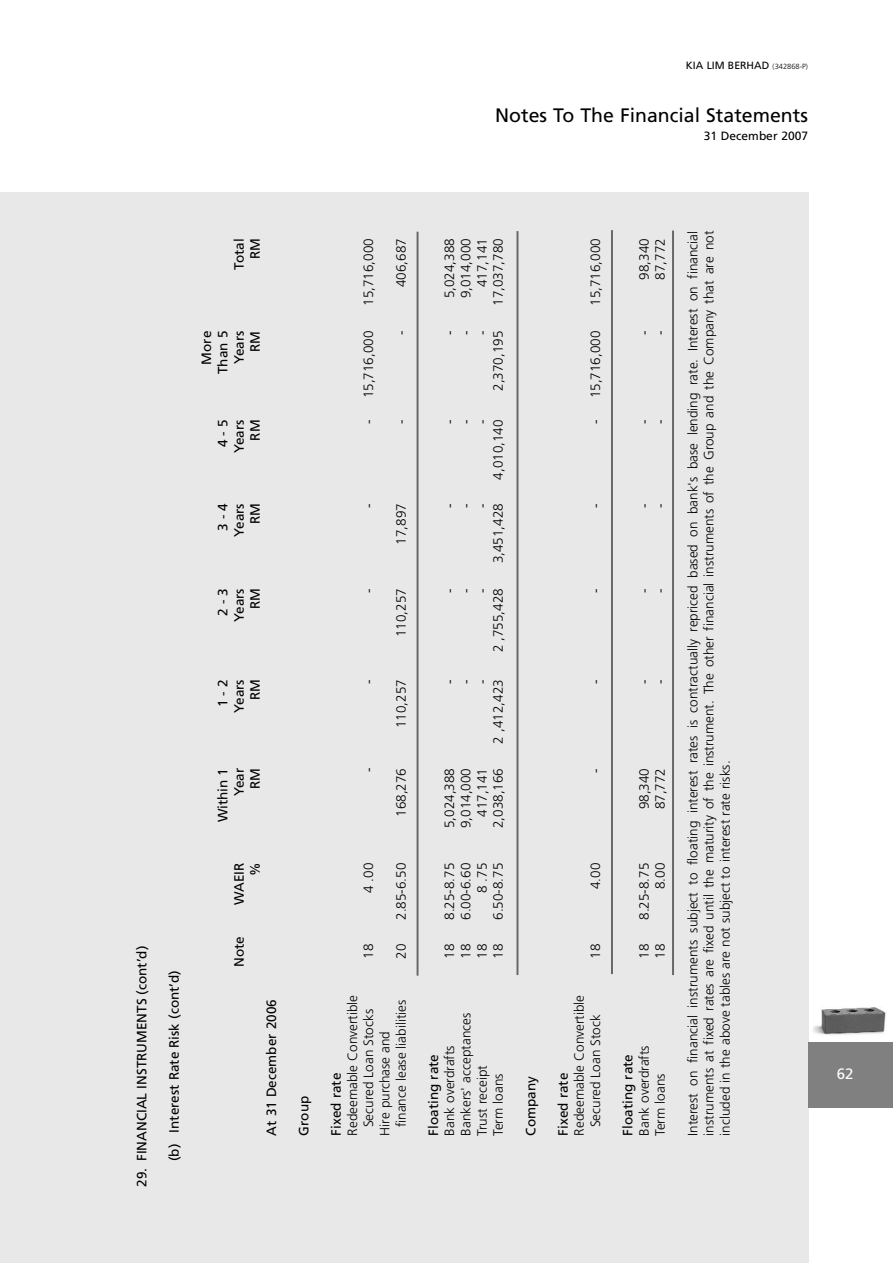
<style>
.page{position:relative;width:893px;height:1263px;background:#fff}
.page>*{position:absolute;margin:0;border:0;box-sizing:border-box;transform-origin:0 0}
.t1{font:19.5px "Frutiger";color:#000}
.t2{font:15px "Frutiger";color:#fff}
.t3{font:300 13.5px/16.2px "Frutiger";color:#000}
.t4{font:13.5px "Frutiger";color:#000}
.t5{font:12px "Frutiger";color:#000}
.t6{font:10.5px "Frutiger";color:#000}
.s1{font-weight:300;font-size:7.5px}
</style>
<div class="page">
<div style="left:0;top:193px;width:808px;height:1070px;background:#e8e8e8"></div>
<img style="left:813px;top:1007px;width:73px;height:28px">
<div style="left:808px;top:1043px;width:85px;height:65px;background:#808080"></div>
<hr style="left:672px;top:231px;width:2px;height:744px;background:#666">
<hr style="left:611px;top:230px;width:2px;height:744px;background:#666">
<hr style="left:516px;top:231px;width:2px;height:744px;background:#666">
<hr style="left:417px;top:232px;width:1px;height:744px;background:#666">
<p class="t6" style="left:686px;top:61px;width:124px">KIA LIM BERHAD <span class="s1">(342868-P)</span></p>
<h1 class="t1" style="left:495px;top:107px;width:314px">Notes To The Financial Statements</h1>
<p class="t5" style="left:704px;top:131px;width:106px">31 December 2007</p>
<p class="t4" style="left:249px;top:259px;width:22px;rotate:-90deg">RM</p>
<p class="t4" style="left:233px;top:270px;width:33px;rotate:-90deg">Total</p>
<p class="t4" style="left:233px;top:364px;width:35px;rotate:-90deg">Years</p>
<p class="t4" style="left:201px;top:365px;width:35px;rotate:-90deg">More</p>
<p class="t4" style="left:217px;top:374px;width:45px;rotate:-90deg">Than 5</p>
<p class="t4" style="left:249px;top:352px;width:22px;rotate:-90deg">RM</p>
<p class="t4" style="left:233px;top:453px;width:35px;rotate:-90deg">Years</p>
<p class="t4" style="left:217px;top:447px;width:29px;rotate:-90deg">4 - 5</p>
<p class="t4" style="left:249px;top:441px;width:22px;rotate:-90deg">RM</p>
<p class="t4" style="left:217px;top:531px;width:29px;rotate:-90deg">3 - 4</p>
<p class="t4" style="left:233px;top:537px;width:35px;rotate:-90deg">Years</p>
<p class="t4" style="left:249px;top:524px;width:22px;rotate:-90deg">RM</p>
<p class="t4" style="left:233px;top:622px;width:35px;rotate:-90deg">Years</p>
<p class="t4" style="left:217px;top:616px;width:29px;rotate:-90deg">2 - 3</p>
<p class="t4" style="left:249px;top:609px;width:22px;rotate:-90deg">RM</p>
<p class="t4" style="left:136px;top:1187px;width:242px;rotate:-90deg">29. FINANCIAL INSTRUMENTS (cont’d)</p>
<p class="t4" style="left:168px;top:1161px;width:192px;rotate:-90deg">(b) Interest Rate Risk (cont’d)</p>
<p class="t4" style="left:233px;top:713px;width:35px;rotate:-90deg">Years</p>
<p class="t4" style="left:217px;top:707px;width:29px;rotate:-90deg">1 - 2</p>
<p class="t4" style="left:249px;top:700px;width:22px;rotate:-90deg">RM</p>
<p class="t4" style="left:233px;top:796px;width:30px;rotate:-90deg">Year</p>
<p class="t4" style="left:249px;top:789px;width:22px;rotate:-90deg">RM</p>
<p class="t4" style="left:217px;top:822px;width:56px;rotate:-90deg">Within 1</p>
<p class="t4" style="left:233px;top:905px;width:44px;rotate:-90deg">WAEIR</p>
<p class="t4" style="left:249px;top:876px;width:15px;rotate:-90deg">%</p>
<p class="t4" style="left:233px;top:967px;width:32px;rotate:-90deg">Note</p>
<p class="t4" style="left:266px;top:1136px;width:138px;rotate:-90deg">At 31 December 2006</p>
<p class="t3" style="left:361px;top:306px;width:69px;rotate:-90deg">15,716,000</p>
<p class="t3" style="left:361px;top:424px;width:95px;rotate:-90deg">- 15,716,000</p>
<p class="t3" style="left:393px;top:287px;width:50px;rotate:-90deg">406,687</p>
<p class="t3" style="left:393px;top:335px;width:6px;rotate:-90deg">-</p>
<p class="t3" style="left:393px;top:424px;width:6px;rotate:-90deg">-</p>
<p class="t4" style="left:298px;top:1136px;width:41px;rotate:-90deg">Group</p>
<p class="t3" style="left:361px;top:508px;width:6px;rotate:-90deg">-</p>
<p class="t3" style="left:393px;top:545px;width:43px;rotate:-90deg">17,897</p>
<p class="t3" style="left:361px;top:593px;width:6px;rotate:-90deg">-</p>
<p class="t3" style="left:393px;top:637px;width:50px;rotate:-90deg">110,257</p>
<p class="t3" style="left:361px;top:684px;width:6px;rotate:-90deg">-</p>
<p class="t3" style="left:393px;top:728px;width:50px;rotate:-90deg">110,257</p>
<p class="t3" style="left:361px;top:772px;width:6px;rotate:-90deg">-</p>
<p class="t3" style="left:393px;top:817px;width:50px;rotate:-90deg">168,276</p>
<p class="t3" style="left:361px;top:893px;width:32px;rotate:-90deg">4 .00</p>
<p class="t3" style="left:393px;top:920px;width:59px;rotate:-90deg">2.85-6.50</p>
<p class="t3" style="left:361px;top:959px;width:17px;rotate:-90deg">18</p>
<p class="t3" style="left:393px;top:959px;width:17px;rotate:-90deg">20</p>
<p class="t3" style="left:345px;top:1136px;width:142px;text-align:center;rotate:-90deg">Redeemable Convertible<br>Secured Loan Stocks</p>
<p class="t3" style="left:377px;top:1127px;width:129px;text-indent:-8px;rotate:-90deg">Hire purchase and finance lease liabilities</p>
<p class="t4" style="left:330px;top:1136px;width:64px;rotate:-90deg">Fixed rate</p>
<p class="t3" style="left:491px;top:306px;width:69px;rotate:-90deg">17,037,780</p>
<p class="t3" style="left:458px;top:298px;width:62px;rotate:-90deg">9,014,000</p>
<p class="t3" style="left:442px;top:298px;width:62px;rotate:-90deg">5,024,388</p>
<p class="t3" style="left:474px;top:287px;width:50px;rotate:-90deg">417,141</p>
<p class="t3" style="left:442px;top:335px;width:6px;rotate:-90deg">-</p>
<p class="t3" style="left:458px;top:335px;width:6px;rotate:-90deg">-</p>
<p class="t3" style="left:474px;top:335px;width:6px;rotate:-90deg">-</p>
<p class="t3" style="left:491px;top:391px;width:62px;rotate:-90deg">2,370,195</p>
<p class="t3" style="left:442px;top:424px;width:6px;rotate:-90deg">-</p>
<p class="t3" style="left:458px;top:424px;width:6px;rotate:-90deg">-</p>
<p class="t3" style="left:474px;top:424px;width:6px;rotate:-90deg">-</p>
<p class="t3" style="left:491px;top:480px;width:62px;rotate:-90deg">4,010,140</p>
<p class="t3" style="left:442px;top:508px;width:6px;rotate:-90deg">-</p>
<p class="t3" style="left:458px;top:508px;width:6px;rotate:-90deg">-</p>
<p class="t3" style="left:474px;top:508px;width:6px;rotate:-90deg">-</p>
<p class="t3" style="left:491px;top:563px;width:62px;rotate:-90deg">3,451,428</p>
<p class="t3" style="left:442px;top:593px;width:6px;rotate:-90deg">-</p>
<p class="t3" style="left:458px;top:593px;width:6px;rotate:-90deg">-</p>
<p class="t3" style="left:474px;top:593px;width:6px;rotate:-90deg">-</p>
<p class="t3" style="left:491px;top:652px;width:66px;rotate:-90deg">2 ,755,428</p>
<p class="t3" style="left:442px;top:684px;width:6px;rotate:-90deg">-</p>
<p class="t3" style="left:458px;top:684px;width:6px;rotate:-90deg">-</p>
<p class="t3" style="left:474px;top:684px;width:6px;rotate:-90deg">-</p>
<p class="t3" style="left:491px;top:744px;width:66px;rotate:-90deg">2 ,412,423</p>
<p class="t3" style="left:491px;top:828px;width:62px;rotate:-90deg">2,038,166</p>
<p class="t3" style="left:458px;top:828px;width:62px;rotate:-90deg">9,014,000</p>
<p class="t3" style="left:442px;top:828px;width:62px;rotate:-90deg">5,024,388</p>
<p class="t3" style="left:474px;top:817px;width:50px;rotate:-90deg">417,141</p>
<p class="t3" style="left:458px;top:920px;width:59px;rotate:-90deg">6.00-6.60</p>
<p class="t3" style="left:491px;top:920px;width:59px;rotate:-90deg">6.50-8.75</p>
<p class="t3" style="left:474px;top:893px;width:32px;rotate:-90deg">8 .75</p>
<p class="t3" style="left:442px;top:920px;width:59px;rotate:-90deg">8.25-8.75</p>
<p class="t3" style="left:491px;top:959px;width:17px;rotate:-90deg">18</p>
<p class="t3" style="left:458px;top:959px;width:17px;rotate:-90deg">18</p>
<p class="t3" style="left:474px;top:959px;width:17px;rotate:-90deg">18</p>
<p class="t3" style="left:442px;top:959px;width:17px;rotate:-90deg">18</p>
<p class="t3" style="left:458px;top:1136px;width:124px;rotate:-90deg">Bankers' acceptances</p>
<p class="t4" style="left:428px;top:1136px;width:83px;rotate:-90deg">Floating rate</p>
<p class="t3" style="left:442px;top:1136px;width:92px;rotate:-90deg">Bank overdrafts</p>
<p class="t3" style="left:474px;top:1136px;width:72px;rotate:-90deg">Trust receipt</p>
<p class="t3" style="left:491px;top:1136px;width:63px;rotate:-90deg">Term loans</p>
<p class="t3" style="left:588px;top:306px;width:69px;rotate:-90deg">15,716,000</p>
<p class="t3" style="left:588px;top:424px;width:95px;rotate:-90deg">- 15,716,000</p>
<p class="t3" style="left:588px;top:508px;width:6px;rotate:-90deg">-</p>
<p class="t3" style="left:588px;top:593px;width:6px;rotate:-90deg">-</p>
<p class="t3" style="left:588px;top:684px;width:6px;rotate:-90deg">-</p>
<p class="t3" style="left:588px;top:773px;width:6px;rotate:-90deg">-</p>
<p class="t3" style="left:588px;top:889px;width:28px;rotate:-90deg">4.00</p>
<p class="t3" style="left:588px;top:959px;width:17px;rotate:-90deg">18</p>
<p class="t3" style="left:572px;top:1127px;width:134px;text-indent:-8px;rotate:-90deg">Redeemable Convertible<br>Secured Loan Stock</p>
<p class="t4" style="left:525px;top:1136px;width:61px;rotate:-90deg">Company</p>
<p class="t4" style="left:557px;top:1136px;width:64px;rotate:-90deg">Fixed rate</p>
<p class="t3" style="left:653px;top:280px;width:43px;rotate:-90deg">87,772</p>
<p class="t3" style="left:685px;top:1136px;width:906px;text-align:justify;rotate:-90deg">Interest on financial instruments subject to floating interest rates is contractually repriced based on bank's base lending rate. Interest on financial instruments at fixed rates are fixed until the maturity of the instrument. The other financial instruments of the Group and the Company that are not included in the above tables are not subject to interest rate risks.</p>
<p class="t3" style="left:636px;top:280px;width:43px;rotate:-90deg">98,340</p>
<p class="t3" style="left:636px;top:335px;width:6px;rotate:-90deg">-</p>
<p class="t3" style="left:653px;top:335px;width:6px;rotate:-90deg">-</p>
<p class="t3" style="left:636px;top:424px;width:6px;rotate:-90deg">-</p>
<p class="t3" style="left:653px;top:424px;width:6px;rotate:-90deg">-</p>
<p class="t3" style="left:636px;top:508px;width:6px;rotate:-90deg">-</p>
<p class="t3" style="left:653px;top:508px;width:6px;rotate:-90deg">-</p>
<p class="t3" style="left:636px;top:593px;width:6px;rotate:-90deg">-</p>
<p class="t3" style="left:653px;top:593px;width:6px;rotate:-90deg">-</p>
<p class="t3" style="left:636px;top:684px;width:6px;rotate:-90deg">-</p>
<p class="t3" style="left:653px;top:684px;width:6px;rotate:-90deg">-</p>
<p class="t3" style="left:636px;top:809px;width:43px;rotate:-90deg">98,340</p>
<p class="t3" style="left:653px;top:809px;width:43px;rotate:-90deg">87,772</p>
<p class="t3" style="left:653px;top:889px;width:28px;rotate:-90deg">8.00</p>
<p class="t3" style="left:636px;top:920px;width:59px;rotate:-90deg">8.25-8.75</p>
<p class="t3" style="left:636px;top:959px;width:17px;rotate:-90deg">18</p>
<p class="t3" style="left:653px;top:959px;width:17px;rotate:-90deg">18</p>
<p class="t4" style="left:622px;top:1136px;width:83px;rotate:-90deg">Floating rate</p>
<p class="t3" style="left:636px;top:1136px;width:92px;rotate:-90deg">Bank overdrafts</p>
<p class="t3" style="left:653px;top:1136px;width:63px;rotate:-90deg">Term loans</p>
<p class="t2" style="left:837px;top:1068px;width:18px">62</p>
</div>
